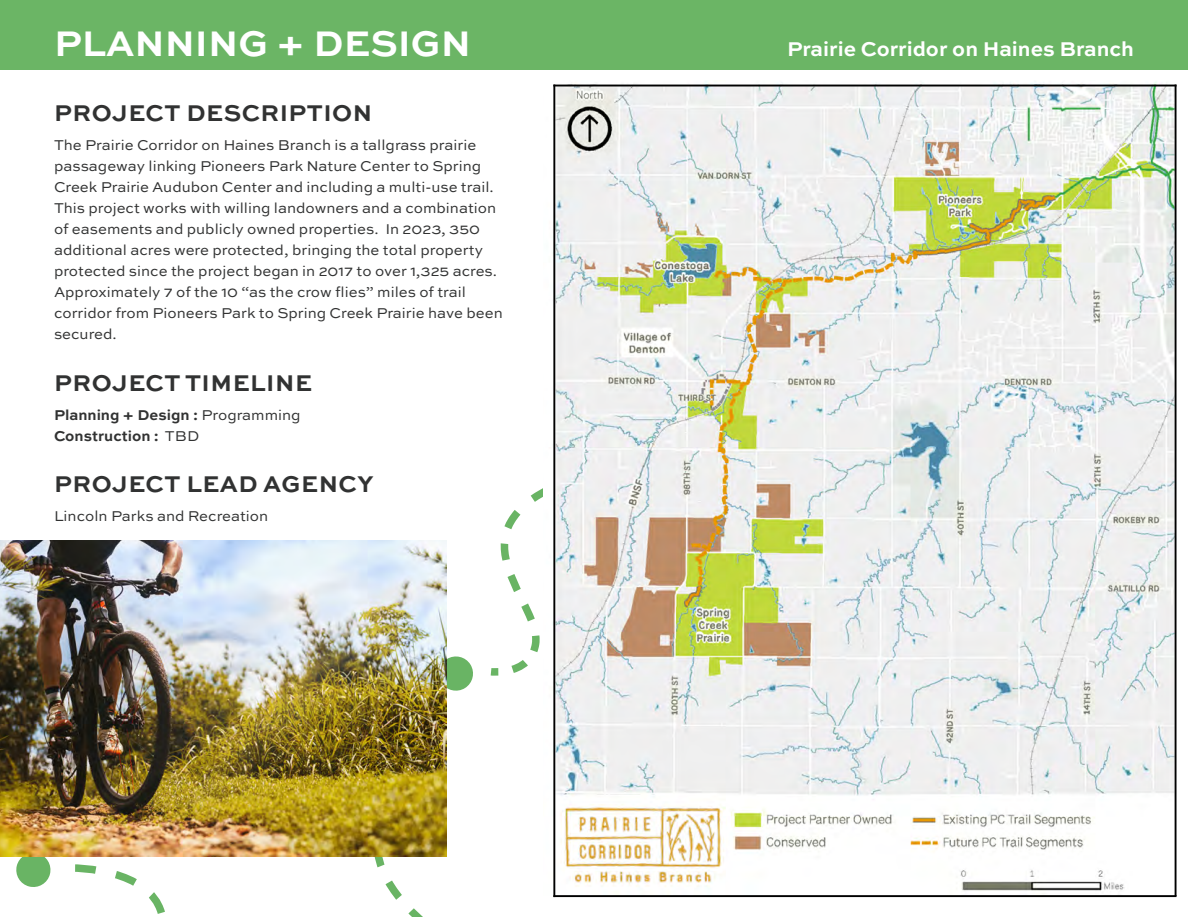
<style>
.page{position:relative;width:1188px;height:917px;background:#fff}
.page>*{position:absolute;margin:0;border:0;box-sizing:border-box;transform-origin:0 0}
.t1{font:700 37.5px "Sweet Sans Pro";color:#fff}
.t2{font:700 24px "Sweet Sans Pro";letter-spacing:.02em;color:#313232}
.t3{font:700 21px "Sweet Sans Pro";color:#fff}
.t4{font:15px/21px "Sweet Sans Pro";color:#313232}
.t5{font:700 15px "Sweet Sans Pro";color:#313232}
.s1{font-weight:400}
</style>
<div class="page">
<div style="left:0;top:0;width:1188px;height:70px;background:#6bb565"></div>
<svg style="left:0;top:856px;width:52px;height:31px"></svg>
<svg style="left:75px;top:864px;width:90px;height:50px"></svg>
<svg style="left:446px;top:654px;width:27px;height:178px"></svg>
<svg style="left:490px;top:488px;width:53px;height:188px"></svg>
<svg style="left:370px;top:856px;width:65px;height:60px"></svg>
<img style="left:552px;top:81px;width:625px;height:814px">
<hr style="left:553px;top:85px;width:2px;height:812px;background:#000">
<hr style="left:1175px;top:85px;width:2px;height:811px;background:#000">
<hr style="left:553px;top:85px;width:624px;height:1px;background:#000">
<hr style="left:553px;top:895px;width:624px;height:2px;background:#000">
<img style="left:0;top:540px;width:446px;height:316px">
<p class="t1" style="left:54px;top:15px;width:419px">PLANNING + DESIGN</p>
<p class="t3" style="left:787px;top:33px;width:348px">Prairie Corridor on Haines Branch</p>
<p class="t2" style="left:54px;top:95px;width:319px">PROJECT DESCRIPTION</p>
<p class="t4" style="left:54px;top:134px;width:450px">The Prairie Corridor on Haines Branch is a tallgrass prairie passageway linking Pioneers Park Nature Center to Spring Creek Prairie Audubon Center and including a multi-use trail.<br>This project works with willing landowners and a combination of easements and publicly owned properties. In 2023, 350 additional acres were protected, bringing the total property protected since the project began in 2017 to over 1,325 acres.<br>Approximately 7 of the 10 “as the crow flies” miles of trail corridor from Pioneers Park to Spring Creek Prairie have been secured.</p>
<p class="t2" style="left:54px;top:365px;width:259px">PROJECT TIMELINE</p>
<p class="t5" style="left:54px;top:403px;width:248px">Planning + Design : <span class="s1">Programming</span></p>
<p class="t5" style="left:54px;top:424px;width:147px">Construction : <span class="s1">TBD</span></p>
<p class="t2" style="left:54px;top:466px;width:321px">PROJECT LEAD AGENCY</p>
<p class="t4" style="left:54px;top:505px;width:216px">Lincoln Parks and Recreation</p>
</div>
